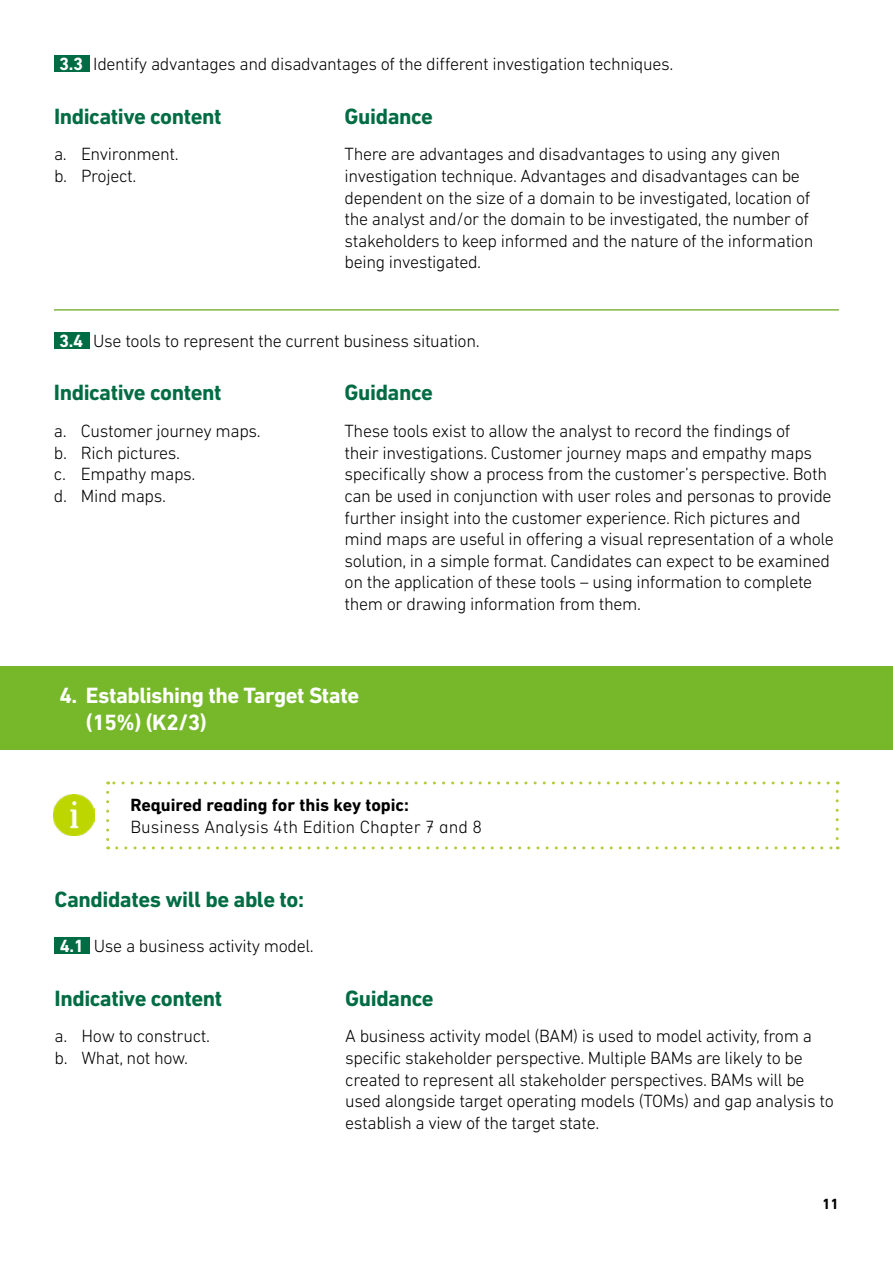
<style>
.page{position:relative;width:893px;height:1263px;background:#fff}
.page>*{position:absolute;margin:0;border:0;box-sizing:border-box;transform-origin:0 0}
.t1{font:700 22.5px "DIN Next LT Pro";letter-spacing:-.02em;color:#006c43}
.t2{font:700 22.5px/27px "DIN Next LT Pro";letter-spacing:-.02em;color:#fff}
.t3{font:300 18px/21.6px "DIN Next LT Pro";letter-spacing:-.02em;color:#000}
.t4{font:300 18px "DIN Next LT Pro";color:#000}
.t5{font:700 18px "DIN Next LT Pro";color:#000}
.t6{font:700 15px "DIN Next LT Pro";color:#000}
.s1{font-weight:700;color:#fff}
</style>
<div class="page">
<div style="left:54px;top:55px;width:36px;height:17px;background:#006c43"></div>
<hr style="left:54px;top:309px;width:785px;height:2px;background:#84b443">
<div style="left:54px;top:332px;width:36px;height:16px;background:#006c43"></div>
<div style="left:0;top:666px;width:893px;height:84px;background:#76b82a"></div>
<div style="left:55px;top:937px;width:35px;height:17px;background:#006c43"></div>
<svg style="left:106px;top:792px;width:3px;height:57px"></svg>
<svg style="left:117px;top:846px;width:721px;height:3px"></svg>
<svg style="left:836px;top:781px;width:3px;height:58px"></svg>
<svg style="left:108px;top:781px;width:720px;height:3px"></svg>
<img style="left:54px;top:795px;width:40px;height:40px">
<p class="t3" style="left:59px;top:53px;width:616px"><span class="s1">3.3</span> Identify advantages and disadvantages of the different investigation techniques.</p>
<p class="t1" style="left:54px;top:103px;width:169px">Indicative content</p>
<p class="t3" style="left:54px;top:143px;width:126px">a. Environment. b. Project.</p>
<p class="t1" style="left:345px;top:103px;width:90px">Guidance</p>
<p class="t3" style="left:345px;top:143px;width:470px">There are advantages and disadvantages to using any given investigation technique. Advantages and disadvantages can be dependent on the size of a domain to be investigated, location of the analyst and/or the domain to be investigated, the number of stakeholders to keep informed and the nature of the information being investigated.</p>
<p class="t3" style="left:59px;top:330px;width:422px"><span class="s1">3.4</span> Use tools to represent the current business situation.</p>
<p class="t1" style="left:54px;top:380px;width:169px">Indicative content</p>
<p class="t3" style="left:54px;top:420px;width:208px">a. Customer journey maps. b. Rich pictures.<br>c. Empathy maps.<br>d. Mind maps.</p>
<p class="t1" style="left:345px;top:380px;width:90px">Guidance</p>
<p class="t3" style="left:345px;top:420px;width:491px">These tools exist to allow the analyst to record the findings of<br>their investigations. Customer journey maps and empathy maps specifically show a process from the customer’s perspective. Both can be used in conjunction with user roles and personas to provide further insight into the customer experience. Rich pictures and mind maps are useful in offering a visual representation of a whole solution, in a simple format. Candidates can expect to be examined on the application of these tools – using information to complete them or drawing information from them.</p>
<p class="t2" style="left:86px;top:682px;width:275px;text-indent:-26px">4. Establishing the Target State (15%) (K2/3)</p>
<p class="t5" style="left:130px;top:795px;width:280px">Required reading for this key topic:</p>
<p class="t4" style="left:130px;top:816px;width:353px">Business Analysis 4th Edition Chapter 7 and 8</p>
<p class="t1" style="left:55px;top:886px;width:251px">Candidates will be able to:</p>
<p class="t3" style="left:60px;top:935px;width:255px"><span class="s1">4.1</span> Use a business activity model.</p>
<p class="t1" style="left:55px;top:985px;width:169px">Indicative content</p>
<p class="t3" style="left:55px;top:1025px;width:157px">a. How to construct. b. What, not how.</p>
<p class="t1" style="left:345px;top:985px;width:90px">Guidance</p>
<p class="t3" style="left:345px;top:1025px;width:490px">A business activity model (BAM) is used to model activity, from a specific stakeholder perspective. Multiple BAMs are likely to be created to represent all stakeholder perspectives. BAMs will be used alongside target operating models (TOMs) and gap analysis to establish a view of the target state.</p>
<p class="t6" style="left:822px;top:1195px;width:18px">11</p>
</div>
